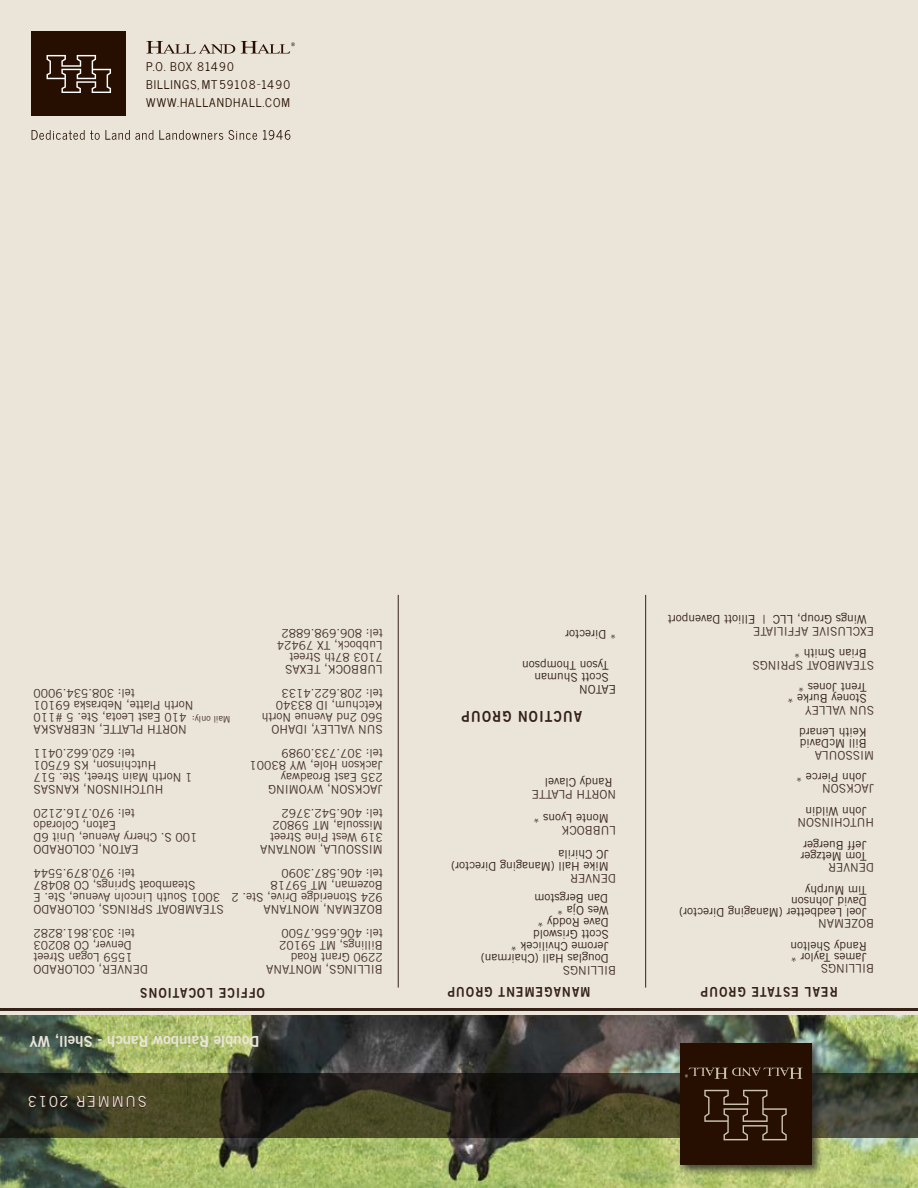
<style>
.page{position:relative;width:918px;height:1188px;background:#ebe5d9}
.page>*{position:absolute;margin:0;border:0;box-sizing:border-box;transform-origin:0 0}
.t1{font:15px "Trade Gothic LT Std Bd 2";color:#ebe5d9}
.t2{font:15px "Trade Gothic LT Std Bd 2";color:#342118;scale:.9 1}
.t3{font:15px "Trade Gothic LT Std";letter-spacing:.09em;color:#ebe5d9}
.t4{font:13.5px "Trade Gothic LT Std Bd 2";letter-spacing:.09em;color:#342118;scale:.9 1}
.t5{font:12px/12px "Trade Gothic LT Std";color:#453129}
.t6{font:12px/12px "Trade Gothic LT Std";color:#342118}
.t7{font:12px/18px "News Cycle";letter-spacing:.075em;color:#260f00}
.t8{font:9px "Trade Gothic LT Std";color:#453129}
</style>
<div class="page">
<img style="left:0;top:1015px;width:918px;height:173px">
<hr style="left:0;top:1008px;width:918px;height:2px;background:#342118">
<hr style="left:398px;top:595px;width:1px;height:393px;background:#342118">
<hr style="left:645px;top:595px;width:1px;height:393px;background:#342118">
<svg style="left:32px;top:130px;width:225px;height:10px"></svg>
<svg style="left:263px;top:130px;width:27px;height:10px"></svg>
<svg style="left:146px;top:41px;width:89px;height:13px"></svg>
<svg style="left:241px;top:41px;width:54px;height:13px"></svg>
<div style="left:32px;top:32px;width:94px;height:84px;background:#260f00"></div>
<svg style="left:47px;top:55px;width:64px;height:38px"></svg>
<svg style="left:0;top:1074px;width:918px;height:64px;background:#343322"></svg>
<div style="left:678px;top:1041px;width:145px;height:136px;background:#231f20;opacity:.75"></div>
<div style="left:680px;top:1043px;width:131px;height:122px;background:#260f00"></div>
<svg style="left:704px;top:1090px;width:83px;height:50px"></svg>
<svg style="left:685px;top:1067px;width:118px;height:12px"></svg>
<svg style="left:76px;top:1093px;width:71px;height:18px"></svg>
<svg style="left:28px;top:1096px;width:40px;height:12px"></svg>
<p class="t7" style="left:146px;top:56px;width:146px">P.O. BOX 81490<br>BILLINGS, MT 59108-1490<br>WWW</p>
<p class="t7" style="left:177px;top:92px;width:114px">.HALLANDHALL.COM</p>
<p class="t6" style="left:756px;top:625px;width:89px;rotate:-180deg">E lliott Davenport</p>
<p class="t6" style="left:867px;top:625px;width:106px;rotate:-180deg">Wings Group, LLC |</p>
<p class="t5" style="left:135px;top:699px;width:103px;rotate:-180deg">tel: 308.534.9000</p>
<p class="t5" style="left:193px;top:711px;width:161px;rotate:-180deg">North Platte, Nebraska 69101</p>
<p class="t5" style="left:186px;top:723px;width:154px;rotate:-180deg">410 E ast Leota, Ste. 5 #110</p>
<p class="t8" style="left:231px;top:725px;width:40px;rotate:-180deg">Mail only:</p>
<p class="t5" style="left:110px;top:735px;width:78px;rotate:-180deg">e, NE BRASKA</p>
<p class="t5" style="left:144px;top:735px;width:15px;rotate:-180deg">Platt</p>
<p class="t5" style="left:187px;top:735px;width:17px;rotate:-180deg">North</p>
<p class="t5" style="left:383px;top:675px;width:107px;rotate:-180deg">Lubbock<br>7103 87th Street<br>Lubbock, TX 79424 tel: 806.698.6882</p>
<p class="t5" style="left:300px;top:675px;width:16px;rotate:-180deg">AS</p>
<p class="t5" style="left:328px;top:675px;width:22px;rotate:-180deg">, TEX</p>
<p class="t5" style="left:383px;top:735px;width:122px;rotate:-180deg">Sun<br>560 2nd Avenue North<br>Ketchum, I D 83340 tel: 208.622.4133</p>
<p class="t5" style="left:327px;top:735px;width:57px;rotate:-180deg">ey, I DAHO</p>
<p class="t5" style="left:354px;top:735px;width:8px;rotate:-180deg">Vall</p>
<p class="t6" style="left:616px;top:641px;width:52px;rotate:-180deg">* Director</p>
<p class="t6" style="left:609px;top:695px;width:88px;text-indent:-7px;rotate:-180deg">E ATON<br>Scott Shuman<br>Tyson Thompson</p>
<p class="t2" style="left:481px;top:726px;width:21px;rotate:-180deg">up</p>
<p class="t2" style="left:511px;top:726px;width:12px;rotate:-180deg">Gro</p>
<p class="t2" style="left:582px;top:726px;width:34px;rotate:-180deg">Auction</p>
<p class="t5" style="left:135px;top:759px;width:103px;rotate:-180deg">tel: 620.662.0411</p>
<p class="t5" style="left:156px;top:771px;width:124px;rotate:-180deg">Hutchinson, KS 67501</p>
<p class="t5" style="left:192px;top:783px;width:160px;rotate:-180deg">1 North Main Street, Ste. 517</p>
<p class="t5" style="left:87px;top:795px;width:55px;rotate:-180deg">, KANSAS</p>
<p class="t5" style="left:123px;top:795px;width:13px;rotate:-180deg">n s o ni</p>
<p class="t5" style="left:163px;top:795px;width:26px;rotate:-180deg">Hutch</p>
<p class="t5" style="left:383px;top:795px;width:135px;rotate:-180deg">a c k s o nJ<br>235 E ast Broadway<br>Jackson Hole, WY 83001 tel: 307.733.0989</p>
<p class="t5" style="left:331px;top:795px;width:64px;rotate:-180deg">, WYOMI NG</p>
<p class="t6" style="left:612px;top:789px;width:69px;rotate:-180deg">Randy Clavel</p>
<p class="t5" style="left:616px;top:801px;width:84px;rotate:-180deg">NORTH PLATTE</p>
<p class="t5" style="left:760px;top:637px;width:9px;rotate:-180deg">e</p>
<p class="t5" style="left:788px;top:637px;width:22px;rotate:-180deg">a til i</p>
<p class="t5" style="left:846px;top:637px;width:52px;rotate:-180deg">us ive Aff</p>
<p class="t5" style="left:874px;top:637px;width:22px;rotate:-180deg">E c lx</p>
<p class="t6" style="left:867px;top:660px;width:74px;rotate:-180deg">Brian Smith *</p>
<p class="t5" style="left:874px;top:671px;width:123px;rotate:-180deg">STE AMBOAT SPRI NGS</p>
<p class="t6" style="left:867px;top:704px;width:81px;line-height:11.2px;rotate:-180deg">Stoney Burke *<br>Trent Jones *</p>
<p class="t5" style="left:874px;top:716px;width:71px;rotate:-180deg">SU N VALLE Y</p>
<p class="t6" style="left:867px;top:749px;width:69px;line-height:11.2px;rotate:-180deg">Bill McDavid<br>Keith Lenard</p>
<p class="t5" style="left:874px;top:761px;width:61px;rotate:-180deg">MI SSOU LA</p>
<p class="t6" style="left:867px;top:784px;width:72px;rotate:-180deg">John Pierce *</p>
<p class="t5" style="left:874px;top:795px;width:53px;rotate:-180deg">JACKSON</p>
<p class="t5" style="left:135px;top:819px;width:103px;rotate:-180deg">tel: 970.716.2120</p>
<p class="t5" style="left:116px;top:831px;width:84px;rotate:-180deg">E aton, Colorado</p>
<p class="t5" style="left:197px;top:843px;width:166px;rotate:-180deg">100 S. Cherry Avenue, U nit 6D</p>
<p class="t5" style="left:102px;top:855px;width:70px;rotate:-180deg">, COLORADO</p>
<p class="t5" style="left:139px;top:855px;width:8px;rotate:-180deg">Eaton</p>
<p class="t5" style="left:135px;top:879px;width:103px;rotate:-180deg">tel: 970.879.5544</p>
<p class="t5" style="left:195px;top:891px;width:163px;rotate:-180deg">Steamboat Springs, CO 80487</p>
<p class="t5" style="left:220px;top:903px;width:186px;rotate:-180deg">3001 South Lincoln Avenue, Ste. E</p>
<p class="t5" style="left:102px;top:915px;width:70px;rotate:-180deg">, COLORADO</p>
<p class="t5" style="left:130px;top:915px;width:13px;rotate:-180deg">n g si</p>
<p class="t5" style="left:153px;top:915px;width:15px;rotate:-180deg">Spr</p>
<p class="t5" style="left:224px;top:915px;width:30px;rotate:-180deg">S et amboat</p>
<p class="t5" style="left:135px;top:975px;width:103px;text-align:justify;text-indent:-13px;rotate:-180deg">Den ver , COLORADO 1559 Logan Street Denver, CO 80203 tel: 303.861.8282</p>
<p class="t5" style="left:383px;top:855px;width:114px;rotate:-180deg">Misso<br>319 West Pine Street<br>Missoula, MT 59802 tel: 406.542.3762</p>
<p class="t5" style="left:323px;top:855px;width:65px;rotate:-180deg">, MONTANA</p>
<p class="t5" style="left:346px;top:855px;width:16px;rotate:-180deg">ula</p>
<p class="t5" style="left:383px;top:915px;width:153px;rotate:-180deg">Boz<br>924 Stoneridge Drive, Ste. 2<br>Bozeman, MT 59718<br>tel: 406.587.3090</p>
<p class="t5" style="left:327px;top:915px;width:65px;rotate:-180deg">, MONTANA</p>
<p class="t5" style="left:360px;top:915px;width:17px;rotate:-180deg">eman</p>
<p class="t5" style="left:383px;top:975px;width:105px;rotate:-180deg">Bill<br>2290 Grant Road<br>Billings, MT 59102 tel: 406.656.7500</p>
<p class="t5" style="left:329px;top:975px;width:65px;rotate:-180deg">, MONTANA</p>
<p class="t5" style="left:357px;top:975px;width:13px;rotate:-180deg">n g si</p>
<p class="t6" style="left:609px;top:825px;width:77px;rotate:-180deg">Monte Lyons *</p>
<p class="t5" style="left:616px;top:837px;width:56px;rotate:-180deg">UL BBOCK</p>
<p class="t6" style="left:609px;top:873px;width:159px;rotate:-180deg">Mike Hall (Managing Director)<br>JC Chirila</p>
<p class="t5" style="left:578px;top:885px;width:10px;rotate:-180deg">R</p>
<p class="t5" style="left:616px;top:885px;width:32px;rotate:-180deg">DE NVE</p>
<p class="t6" style="left:609px;top:964px;width:129px;rotate:-180deg">Douglas Hall (Chairman)<br>Jerome Chvilicek *<br>Scott Griswold<br>Dave Roddy *<br>Wes Oja *<br>Dan Bergstom</p>
<p class="t5" style="left:616px;top:976px;width:55px;rotate:-180deg">BI LLI NGS</p>
<p class="t6" style="left:867px;top:817px;width:63px;rotate:-180deg">John Wildin</p>
<p class="t5" style="left:874px;top:829px;width:78px;rotate:-180deg">HU TCHI NSON</p>
<p class="t6" style="left:867px;top:862px;width:68px;line-height:11.2px;rotate:-180deg">Tom Metzger<br>Jeff Buerger</p>
<p class="t5" style="left:836px;top:874px;width:10px;rotate:-180deg">R</p>
<p class="t5" style="left:874px;top:874px;width:32px;rotate:-180deg">DE NVE</p>
<p class="t6" style="left:867px;top:918px;width:189px;line-height:11.2px;rotate:-180deg">Joel Leadbetter (Managing Director)<br>David Johnson<br>Tim Murphy</p>
<p class="t5" style="left:874px;top:930px;width:58px;rotate:-180deg">BOZE MAN</p>
<p class="t6" style="left:867px;top:963px;width:78px;line-height:11.2px;rotate:-180deg">James Taylor *<br>Randy Shelton</p>
<p class="t5" style="left:874px;top:975px;width:55px;rotate:-180deg">BI LLI NGS</p>
<p class="t4" style="left:213px;top:1002px;width:19px;rotate:-180deg">Locations</p>
<p class="t4" style="left:265px;top:1002px;width:20px;rotate:-180deg">Office</p>
<p class="t4" style="left:465px;top:1000px;width:19px;rotate:-180deg">up</p>
<p class="t4" style="left:493px;top:1000px;width:11px;rotate:-180deg">Gro</p>
<p class="t4" style="left:553px;top:1000px;width:21px;rotate:-180deg">gement</p>
<p class="t4" style="left:591px;top:1000px;width:23px;rotate:-180deg">Mana</p>
<p class="t4" style="left:718px;top:1000px;width:19px;rotate:-180deg">up</p>
<p class="t4" style="left:746px;top:1000px;width:11px;rotate:-180deg">Gro</p>
<p class="t4" style="left:799px;top:1000px;width:19px;rotate:-180deg">Estate</p>
<p class="t4" style="left:838px;top:1000px;width:20px;rotate:-180deg">Real</p>
<p class="t1" style="left:259px;top:1051px;width:232px;rotate:-180deg">Double Rainbow Ranch - Shell, WY</p>
<p class="t3" style="left:69px;top:1111px;width:42px;rotate:-180deg">2013</p>
<p class="t3" style="left:96px;top:1111px;width:17px;rotate:-180deg">er</p>
<p class="t3" style="left:147px;top:1111px;width:36px;rotate:-180deg">summ</p>
</div>
